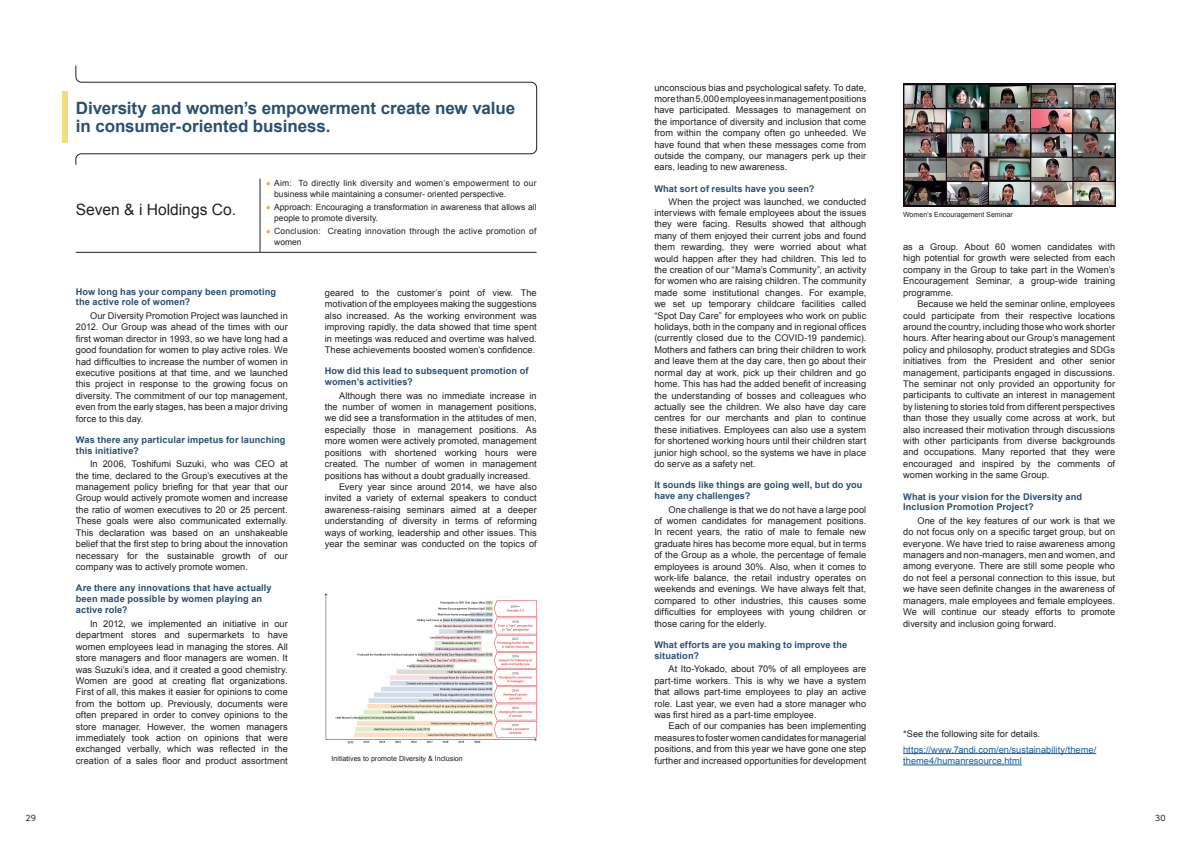
<style>
.page{position:relative;width:1191px;height:842px;background:#fff}
.page>*{position:absolute;margin:0;border:0;box-sizing:border-box;transform-origin:0 0}
.t1{font:700 17px/17.7px "Arial";letter-spacing:-.005em;color:#2a4f72}
.t2{font:15.6px "Arial";color:#231f20}
.t3{font:9.2px/11.4px "Arial";letter-spacing:.005em;color:#231f20;text-align:justify}
.t4{font:700 9.2px/10.6px "Arial";letter-spacing:.01em;color:#2a4f72}
.t5{font:9.2px/11.3px "Arial";letter-spacing:.005em;color:#175d9e}
.t6{font:8.5px/11.3px "Arial";color:#231f20}
.t7{font:8.5px/11.3px "Arial";letter-spacing:.025em;color:#231f20}
.t8{font:7.8px "UD Shin Go Pro";color:#231f20}
.t9{font:7.1px "Arial";color:#231f20}
.s1{color:#f0b54d}
</style>
<div class="page">
<svg style="left:76px;top:66px;width:461px;height:99px"></svg>
<div style="left:62px;top:91px;width:5px;height:51px;background:#f3dc80"></div>
<hr style="left:260px;top:179px;width:1px;height:73px;background:#231f20">
<hr style="left:76px;top:252px;width:184px;height:1px;background:#231f20">
<hr style="left:260px;top:252px;width:276px;height:1px;background:#231f20">
<hr style="left:903px;top:753px;width:193px;height:1px;background:#175d9e">
<hr style="left:903px;top:765px;width:119px;height:1px;background:#175d9e">
<img style="left:903px;top:83px;width:212px;height:123px">
<img style="left:324px;top:593px;width:212px;height:150px">
<h1 class="t1" style="left:76px;top:100px;width:441px">Diversity and women’s empowerment create new value in consumer-oriented business.</h1>
<h2 class="t2" style="left:76px;top:199px;width:162px">Seven &amp; i Holdings Co.</h2>
<p class="t6" style="left:274px;top:177px;width:264px;text-indent:-9px"><span class="s1">●</span> Aim: To directly link diversity and women’s empowerment to our business while maintaining a consumer- oriented perspective.</p>
<p class="t6" style="left:274px;top:201px;width:264px;text-indent:-9px"><span class="s1">●</span> Approach: Encouraging a transformation in awareness that allows all people to promote diversity.</p>
<p class="t7" style="left:274px;top:226px;width:264px;text-indent:-9px"><span class="s1">●</span> Conclusion: Creating innovation through the active promotion of women</p>
<p class="t4" style="left:76px;top:286px;width:202px">How long has your company been promoting the active role of women?</p>
<p class="t3" style="left:76px;top:310px;width:213px;text-indent:14px">Our Diversity Promotion Project was launched in 2012. Our Group was ahead of the times with our first woman director in 1993, so we have long had a good foundation for women to play active roles. We had difficulties to increase the number of women in executive positions at that time, and we launched this project in response to the growing focus on diversity. The commitment of our top management, even from the early stages, has been a major driving force to this day.</p>
<p class="t4" style="left:76px;top:435px;width:211px">Was there any particular impetus for launching this initiative?</p>
<p class="t3" style="left:76px;top:458px;width:213px;text-indent:14px">In 2006, Toshifumi Suzuki, who was CEO at the time, declared to the Group’s executives at the management policy briefing for that year that our Group would actively promote women and increase the ratio of women executives to 20 or 25 percent.<br>These goals were also communicated externally.<br>This declaration was based on an unshakeable belief that the first step to bring about the innovation necessary for the sustainable growth of our company was to actively promote women.</p>
<p class="t4" style="left:76px;top:583px;width:197px">Are there any innovations that have actually been made possible by women playing an active role?</p>
<p class="t3" style="left:76px;top:618px;width:213px;text-indent:14px">In 2012, we implemented an initiative in our department stores and supermarkets to have women employees lead in managing the stores. All store managers and floor managers are women. It was Suzuki’s idea, and it created a good chemistry.<br>Women are good at creating flat organizations.<br>First of all, this makes it easier for opinions to come from the bottom up. Previously, documents were often prepared in order to convey opinions to the store manager. However, the women managers immediately took action on opinions that were exchanged verbally, which was reflected in the creation of a sales floor and product assortment</p>
<p class="t3" style="left:325px;top:287px;width:213px">geared to the customer’s point of view. The motivation of the employees making the suggestions also increased. As the working environment was improving rapidly, the data showed that time spent in meetings was reduced and overtime was halved.<br>These achievements boosted women’s confidence.</p>
<p class="t4" style="left:325px;top:366px;width:205px">How did this lead to subsequent promotion of women’s activities?</p>
<p class="t3" style="left:339px;top:390px;width:199px">Although there was no immediate increase in</p>
<p class="t3" style="left:325px;top:401px;width:213px">the number of women in management positions,</p>
<p class="t3" style="left:325px;top:413px;width:213px">we did see a transformation in the attitudes of men,</p>
<p class="t3" style="left:325px;top:424px;width:213px">especially those in management positions. As</p>
<p class="t3" style="left:325px;top:435px;width:213px">more women were actively promoted, management</p>
<p class="t3" style="left:325px;top:447px;width:213px">positions with shortened working hours were</p>
<p class="t3" style="left:325px;top:458px;width:213px">created. The number of women in management</p>
<p class="t3" style="left:325px;top:470px;width:207px">positions has without a doubt gradually increased.</p>
<p class="t3" style="left:339px;top:481px;width:199px">Every year since around 2014, we have also</p>
<p class="t3" style="left:325px;top:492px;width:213px">invited a variety of external speakers to conduct</p>
<p class="t3" style="left:325px;top:504px;width:213px">awareness-raising seminars aimed at a deeper</p>
<p class="t3" style="left:325px;top:515px;width:213px">understanding of diversity in terms of reforming</p>
<p class="t3" style="left:325px;top:527px;width:213px">ways of working, leadership and other issues. This</p>
<p class="t3" style="left:325px;top:538px;width:213px">year the seminar was conducted on the topics of</p>
<p class="t9" style="left:332px;top:754px;width:133px">Initiatives to promote Diversity &amp; Inclusion</p>
<p class="t3" style="left:654px;top:82px;width:213px">unconscious bias and psychological safety. To date, more than 5,000 employees in management positions have participated. Messages to management on the importance of diversity and inclusion that come from within the company often go unheeded. We have found that when these messages come from outside the company, our managers perk up their ears, leading to new awareness.</p>
<p class="t4" style="left:654px;top:184px;width:161px">What sort of results have you seen?</p>
<p class="t3" style="left:654px;top:196px;width:213px;text-indent:14px">When the project was launched, we conducted interviews with female employees about the issues they were facing. Results showed that although many of them enjoyed their current jobs and found them rewarding, they were worried about what would happen after they had children. This led to the creation of our “Mama’s Community”, an activity for women who are raising children. The community made some institutional changes. For example, we set up temporary childcare facilities called “Spot Day Care” for employees who work on public holidays, both in the company and in regional offices (currently closed due to the COVID-19 pandemic).<br>Mothers and fathers can bring their children to work and leave them at the day care, then go about their normal day at work, pick up their children and go home. This has had the added benefit of increasing the understanding of bosses and colleagues who actually see the children. We also have day care centres for our merchants and plan to continue these initiatives. Employees can also use a system for shortened working hours until their children start junior high school, so the systems we have in place do serve as a safety net.</p>
<p class="t4" style="left:654px;top:480px;width:209px">It sounds like things are going well, but do you have any challenges?</p>
<p class="t3" style="left:654px;top:504px;width:213px;text-indent:14px">One challenge is that we do not have a large pool of women candidates for management positions.<br>In recent years, the ratio of male to female new graduate hires has become more equal, but in terms of the Group as a whole, the percentage of female employees is around 30%. Also, when it comes to work-life balance, the retail industry operates on weekends and evenings. We have always felt that, compared to other industries, this causes some difficulties for employees with young children or those caring for the elderly.</p>
<p class="t4" style="left:654px;top:640px;width:194px">What efforts are you making to improve the situation?</p>
<p class="t3" style="left:654px;top:663px;width:213px;text-indent:14px">At Ito-Yokado, about 70% of all employees are part-time workers. This is why we have a system that allows part-time employees to play an active role. Last year, we even had a store manager who was first hired as a part-time employee.</p>
<p class="t3" style="left:654px;top:720px;width:213px;text-indent:14px">Each of our companies has been implementing measures to foster women candidates for managerial positions, and from this year we have gone one step further and increased opportunities for development</p>
<p class="t9" style="left:903px;top:210px;width:111px">Women’s Encouragement Seminar</p>
<p class="t3" style="left:903px;top:241px;width:213px">as a Group. About 60 women candidates with high potential for growth were selected from each company in the Group to take part in the Women’s Encouragement Seminar, a group-wide training programme.</p>
<p class="t3" style="left:903px;top:298px;width:213px;text-indent:14px">Because we held the seminar online, employees could participate from their respective locations around the country, including those who work shorter hours. After hearing about our Group’s management policy and philosophy, product strategies and SDGs initiatives from the President and other senior management, participants engaged in discussions.<br>The seminar not only provided an opportunity for participants to cultivate an interest in management by listening to stories told from different perspectives than those they usually come across at work, but also increased their motivation through discussions with other participants from diverse backgrounds and occupations. Many reported that they were encouraged and inspired by the comments of women working in the same Group.</p>
<p class="t4" style="left:903px;top:491px;width:180px">What is your vision for the Diversity and<br>Inclusion Promotion Project?</p>
<p class="t3" style="left:903px;top:515px;width:213px;text-indent:14px">One of the key features of our work is that we do not focus only on a specific target group, but on everyone. We have tried to raise awareness among managers and non-managers, men and women, and among everyone. There are still some people who do not feel a personal connection to this issue, but we have seen definite changes in the awareness of managers, male employees and female employees.<br>We will continue our steady efforts to promote diversity and inclusion going forward.</p>
<p class="t3" style="left:903px;top:728px;width:138px">*See the following site for details.</p>
<p class="t5" style="left:903px;top:744px;width:195px">https://www.7andi.com/en/sustainability/theme/ theme4/humanresource.html</p>
<p class="t8" style="left:26px;top:812px;width:12px">29</p>
<p class="t8" style="left:1155px;top:812px;width:12px">30</p>
</div>
